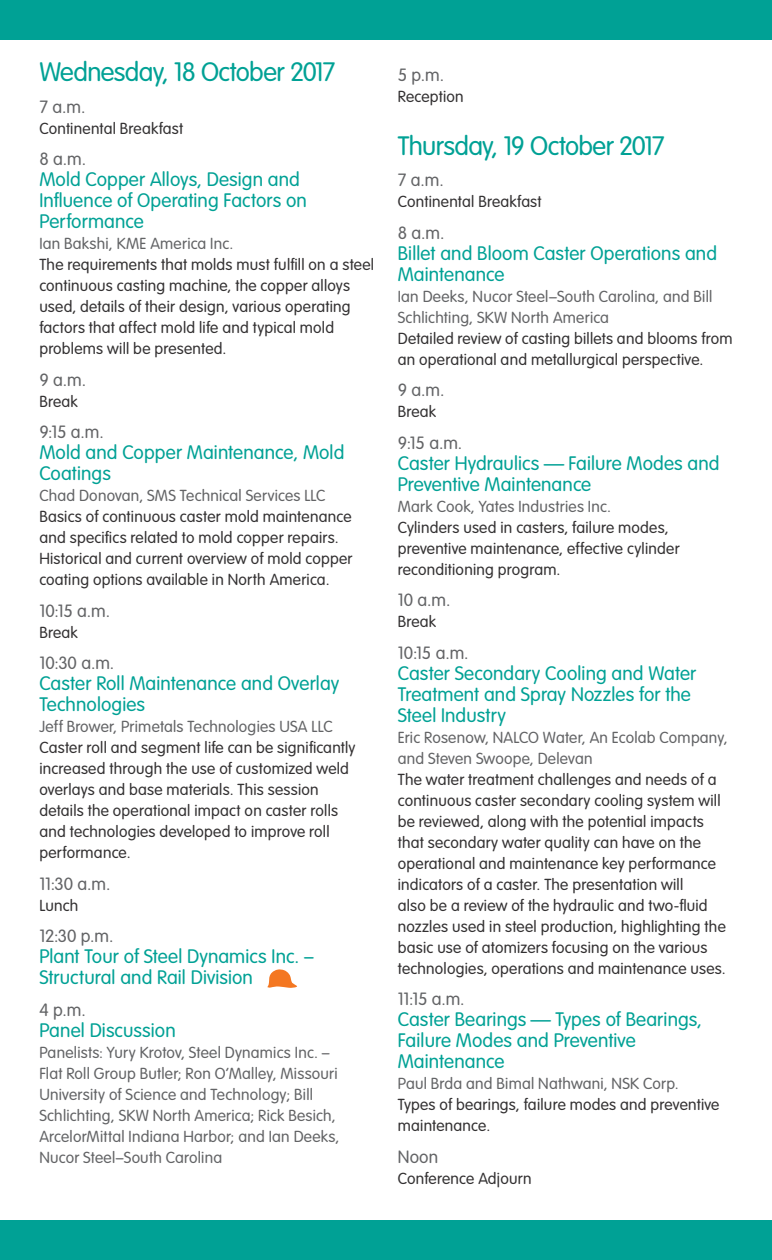
<style>
.page{position:relative;width:772px;height:1260px;background:#fff}
.page>*{position:absolute;margin:0;border:0;box-sizing:border-box;transform-origin:0 0}
.t1{font:300 26.25px "VAG Rounded";letter-spacing:-.025em;color:#00a195}
.t2{font:300 19.25px/21px "VAG Rounded";letter-spacing:.005em;color:#00a195}
.t3{font:300 17.5px "VAG Rounded";letter-spacing:-.01em;color:#636466}
.t4{font:300 15.75px/21px "VAG Rounded";letter-spacing:.015em;color:#333132}
.t5{font:300 15.75px/21px "VAG Rounded";letter-spacing:.015em;color:#636466}
</style>
<div class="page">
<div style="left:0;top:0;width:772px;height:39px;background:#00a195"></div>
<div style="left:0;top:1221px;width:772px;height:39px;background:#00a195"></div>
<svg style="left:267px;top:969px;width:30px;height:19px"></svg>
<h1 class="t1" style="left:39px;top:57px;width:298px">Wednesday, 18 October 2017</h1>
<p class="t3" style="left:39px;top:97px;width:48px">7 a.m.</p>
<p class="t4" style="left:39px;top:118px;width:145px">Continental Breakfast</p>
<p class="t3" style="left:39px;top:149px;width:48px">8 a.m.</p>
<p class="t2" style="left:39px;top:169px;width:269px">Mold Copper Alloys, Design and<br>Influence of Operating Factors on<br>Performance</p>
<p class="t5" style="left:39px;top:233px;width:195px">Ian Bakshi, KME America Inc.</p>
<p class="t4" style="left:39px;top:254px;width:336px">The requirements that molds must fulfill on a steel continuous casting machine, the copper alloys used, details of their design, various operating factors that affect mold life and typical mold problems will be presented.</p>
<p class="t3" style="left:39px;top:370px;width:48px">9 a.m.</p>
<p class="t4" style="left:39px;top:391px;width:40px">Break</p>
<p class="t3" style="left:39px;top:422px;width:66px">9:15 a.m.</p>
<p class="t2" style="left:39px;top:442px;width:306px">Mold and Copper Maintenance, Mold<br>Coatings</p>
<p class="t5" style="left:39px;top:485px;width:288px">Chad Donovan, SMS Technical Services LLC</p>
<p class="t4" style="left:39px;top:506px;width:315px">Basics of continuous caster mold maintenance and specifics related to mold copper repairs.<br>Historical and current overview of mold copper coating options available in North America.</p>
<p class="t3" style="left:39px;top:601px;width:72px">10:15 a.m.</p>
<p class="t4" style="left:39px;top:622px;width:40px">Break</p>
<p class="t3" style="left:39px;top:653px;width:76px">10:30 a.m.</p>
<p class="t2" style="left:39px;top:673px;width:301px">Caster Roll Maintenance and Overlay<br>Technologies</p>
<p class="t5" style="left:39px;top:716px;width:295px">Jeff Brower, Primetals Technologies USA LLC</p>
<p class="t4" style="left:39px;top:737px;width:318px">Caster roll and segment life can be significantly increased through the use of customized weld overlays and base materials. This session details the operational impact on caster rolls and technologies developed to improve roll performance.</p>
<p class="t3" style="left:39px;top:874px;width:73px">11:30 a.m.</p>
<p class="t4" style="left:39px;top:895px;width:40px">Lunch</p>
<p class="t3" style="left:39px;top:926px;width:76px">12:30 p.m.</p>
<p class="t2" style="left:39px;top:946px;width:276px">Plant Tour of Steel Dynamics Inc. –<br>Structural and Rail Division</p>
<p class="t3" style="left:39px;top:1000px;width:48px">4 p.m.</p>
<p class="t2" style="left:39px;top:1020px;width:138px">Panel Discussion</p>
<p class="t5" style="left:39px;top:1042px;width:302px">Panelists: Yury Krotov, Steel Dynamics Inc. – Flat Roll Group Butler; Ron O’Malley, Missouri University of Science and Technology; Bill Schlichting, SKW North America; Rick Besich, ArcelorMittal Indiana Harbor; and Ian Deeks, Nucor Steel–South Carolina</p>
<p class="t3" style="left:398px;top:65px;width:48px">5 p.m.</p>
<p class="t4" style="left:398px;top:86px;width:67px">Reception</p>
<h1 class="t1" style="left:398px;top:131px;width:269px">Thursday, 19 October 2017</h1>
<p class="t3" style="left:398px;top:170px;width:48px">7 a.m.</p>
<p class="t4" style="left:398px;top:191px;width:145px">Continental Breakfast</p>
<p class="t3" style="left:398px;top:223px;width:48px">8 a.m.</p>
<p class="t2" style="left:398px;top:243px;width:321px">Billet and Bloom Caster Operations and<br>Maintenance</p>
<p class="t5" style="left:398px;top:286px;width:316px">Ian Deeks, Nucor Steel–South Carolina, and Bill<br>Schlichting, SKW North America</p>
<p class="t4" style="left:398px;top:328px;width:336px">Detailed review of casting billets and blooms from an operational and metallurgical perspective.</p>
<p class="t3" style="left:398px;top:380px;width:48px">9 a.m.</p>
<p class="t4" style="left:398px;top:401px;width:40px">Break</p>
<p class="t3" style="left:398px;top:433px;width:66px">9:15 a.m.</p>
<p class="t2" style="left:398px;top:453px;width:323px">Caster Hydraulics — Failure Modes and<br>Preventive Maintenance</p>
<p class="t5" style="left:398px;top:496px;width:215px">Mark Cook, Yates Industries Inc.</p>
<p class="t4" style="left:398px;top:517px;width:283px">Cylinders used in casters, failure modes, preventive maintenance, effective cylinder reconditioning program.</p>
<p class="t3" style="left:398px;top:590px;width:54px">10 a.m.</p>
<p class="t4" style="left:398px;top:611px;width:40px">Break</p>
<p class="t3" style="left:398px;top:643px;width:72px">10:15 a.m.</p>
<p class="t2" style="left:398px;top:663px;width:300px">Caster Secondary Cooling and Water<br>Treatment and Spray Nozzles for the<br>Steel Industry</p>
<p class="t5" style="left:398px;top:727px;width:331px">Eric Rosenow, NALCO Water, An Ecolab Company, and Steven Swoope, Delevan</p>
<p class="t4" style="left:398px;top:769px;width:330px">The water treatment challenges and needs of a continuous caster secondary cooling system will be reviewed, along with the potential impacts that secondary water quality can have on the operational and maintenance key performance indicators of a caster. The presentation will<br>also be a review of the hydraulic and two-fluid nozzles used in steel production, highlighting the basic use of atomizers focusing on the various technologies, operations and maintenance uses.</p>
<p class="t3" style="left:398px;top:989px;width:68px">11:15 a.m.</p>
<p class="t2" style="left:398px;top:1009px;width:306px">Caster Bearings — Types of Bearings,<br>Failure Modes and Preventive<br>Maintenance</p>
<p class="t5" style="left:398px;top:1073px;width:282px">Paul Brda and Bimal Nathwani, NSK Corp.</p>
<p class="t4" style="left:398px;top:1094px;width:323px">Types of bearings, failure modes and preventive maintenance.</p>
<p class="t3" style="left:398px;top:1147px;width:42px">Noon</p>
<p class="t4" style="left:398px;top:1168px;width:135px">Conference Adjourn</p>
</div>
